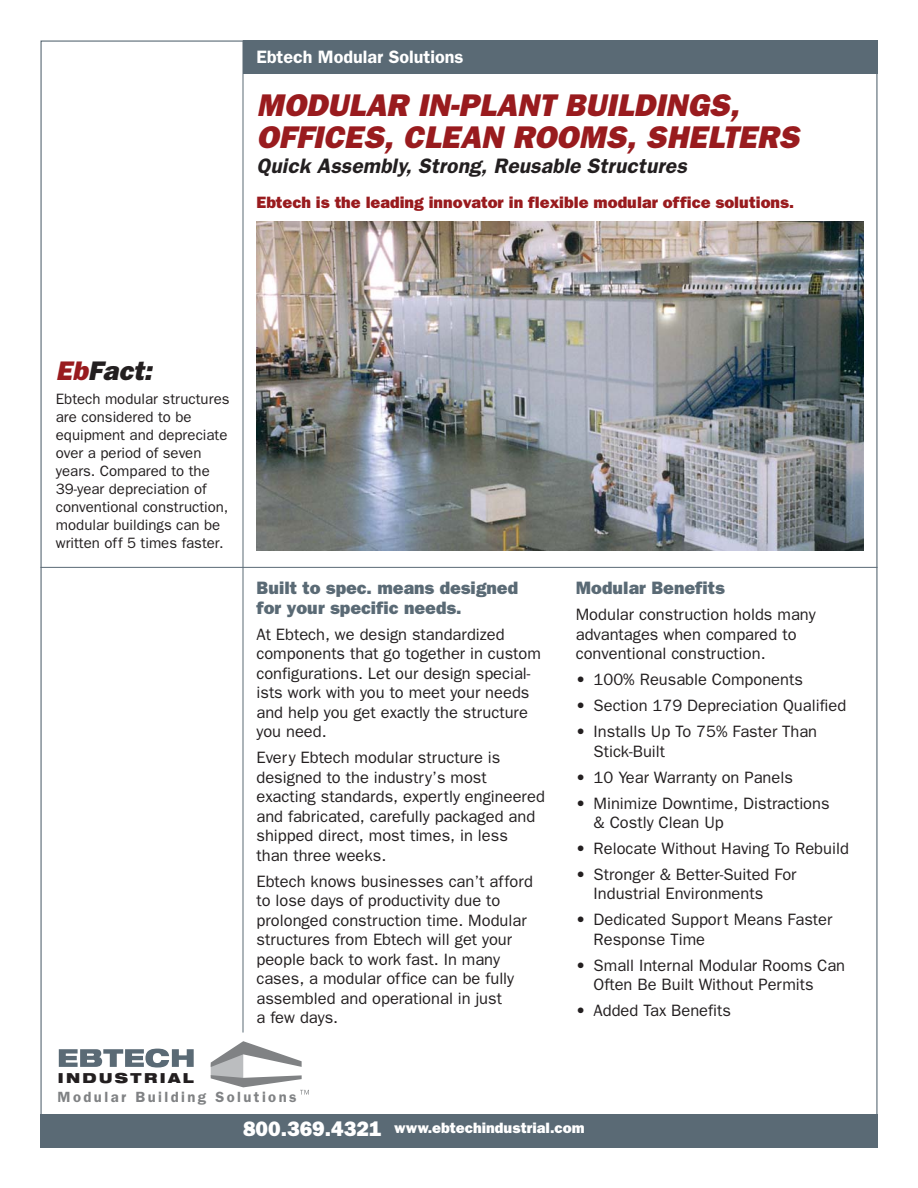
<style>
.page{position:relative;width:918px;height:1188px;background:#fff}
.page>*{position:absolute;margin:0;border:0;box-sizing:border-box;transform-origin:0 0}
.t1{font:italic 800 31.5px/31.5px "Franklin Gothic";letter-spacing:.005em;color:#991b1e}
.t2{font:italic 800 27px "Franklin Gothic";color:#231f20}
.t3{font:italic 600 21px "Franklin Gothic";color:#231f20}
.t4{font:800 18px/19.5px "Franklin Gothic";color:#5a6a75}
.t5{font:600 18px "Franklin Gothic";color:#fff}
.t6{font:16.5px/19.5px "Franklin Gothic";color:#231f20}
.t7{font:800 16.5px "Franklin Gothic";color:#991b1e}
.t8{font:15px/18px "Franklin Gothic";color:#231f20}
.t9{font:800 15px "Franklin Gothic";color:#fff}
.t10{font:600 14.85px "Franklin Gothic";letter-spacing:.165em;color:#808284}
.t11{font:900 expanded 13.8px "Helvetica Neue";letter-spacing:.175em;color:#231f20}
.s1{color:#991b1e}
.s2{font-size:21px}
</style>
<div class="page">
<img style="left:256px;top:221px;width:608px;height:329px">
<div style="left:243px;top:40px;width:635px;height:34px;background:#5a6a75"></div>
<div style="left:40px;top:1114px;width:838px;height:34px;background:#5a6a75"></div>
<svg style="left:59px;top:1049px;width:135px;height:19px"></svg>
<svg style="left:211px;top:1041px;width:98px;height:54px"></svg>
<hr style="left:243px;top:40px;width:1px;height:993px;background:#5a6a75">
<hr style="left:40px;top:567px;width:838px;height:1px;background:#5a6a75">
<p class="t5" style="left:256px;top:51px;width:209px">Ebtech Modular Solutions</p>
<h1 class="t1" style="left:256px;top:92px;width:549px">MODULAR IN-PLANT BUILDINGS,<br>OFFICES, CLEAN ROOMS, SHELTERS</h1>
<p class="t3" style="left:256px;top:159px;width:435px">Quick Assembly, Strong, Reusable Structures</p>
<p class="t7" style="left:256px;top:196px;width:539px">Ebtech is the leading innovator in flexible modular office solutions.</p>
<h2 class="t2" style="left:56px;top:362px;width:102px"><span class="s1">Eb</span>Fact:</h2>
<p class="t8" style="left:56px;top:392px;width:175px">Ebtech modular structures are considered to be equipment and depreciate over a period of seven years. Compared to the<br>39-year depreciation of conventional construction, modular buildings can be written off 5 times faster.</p>
<p class="t11" style="left:58px;top:1073px;width:138px">INDUSTRIAL</p>
<p class="t4" style="left:256px;top:580px;width:263px">Built to spec. means designed for your specific needs.</p>
<p class="t6" style="left:256px;top:626px;width:286px">At Ebtech, we design standardized components that go together in custom configurations. Let our design special&shy;ists work with you to meet your needs and help you get exactly the structure you need.</p>
<p class="t6" style="left:256px;top:749px;width:290px">Every Ebtech modular structure is designed to the industry’s most exacting standards, expertly engineered and fabricated, carefully packaged and shipped direct, most times, in less<br>than three weeks.</p>
<p class="t6" style="left:256px;top:873px;width:278px">Ebtech knows businesses can’t afford to lose days of productivity due to prolonged construction time. Modular structures from Ebtech will get your people back to work fast. In many cases, a modular office can be fully assembled and operational in just<br>a few days.</p>
<p class="t4" style="left:576px;top:580px;width:151px">Modular Benefits</p>
<p class="t6" style="left:576px;top:606px;width:241px">Modular construction holds many advantages when compared to conventional construction.</p>
<p class="t6" style="left:576px;top:671px;width:229px">• 100% Reusable Components</p>
<p class="t6" style="left:576px;top:697px;width:272px">• Section 179 Depreciation Qualified</p>
<p class="t6" style="left:594px;top:723px;width:225px;text-indent:-18px">• Installs Up To 75% Faster Than<br>Stick-Built</p>
<p class="t6" style="left:576px;top:769px;width:219px">• 10 Year Warranty on Panels</p>
<p class="t6" style="left:594px;top:795px;width:238px;text-indent:-18px">• Minimize Downtime, Distractions &amp; Costly Clean Up</p>
<p class="t6" style="left:576px;top:840px;width:275px">• Relocate Without Having To Rebuild</p>
<p class="t6" style="left:594px;top:866px;width:204px;text-indent:-18px">• Stronger &amp; Better-Suited For<br>Industrial Environments</p>
<p class="t6" style="left:594px;top:911px;width:240px;text-indent:-18px">• Dedicated Support Means Faster<br>Response Time</p>
<p class="t6" style="left:594px;top:957px;width:253px;text-indent:-18px">• Small Internal Modular Rooms Can<br>Often Be Built Without Permits</p>
<p class="t6" style="left:576px;top:1002px;width:157px">• Added Tax Benefits</p>
<p class="t10" style="left:58px;top:1092px;width:241px">Modular Building Solutions</p>
<p class="t9" style="left:243px;top:1123px;width:343px"><span class="s2">800.369.4321</span> www.ebtechindustrial.com</p>
</div>
